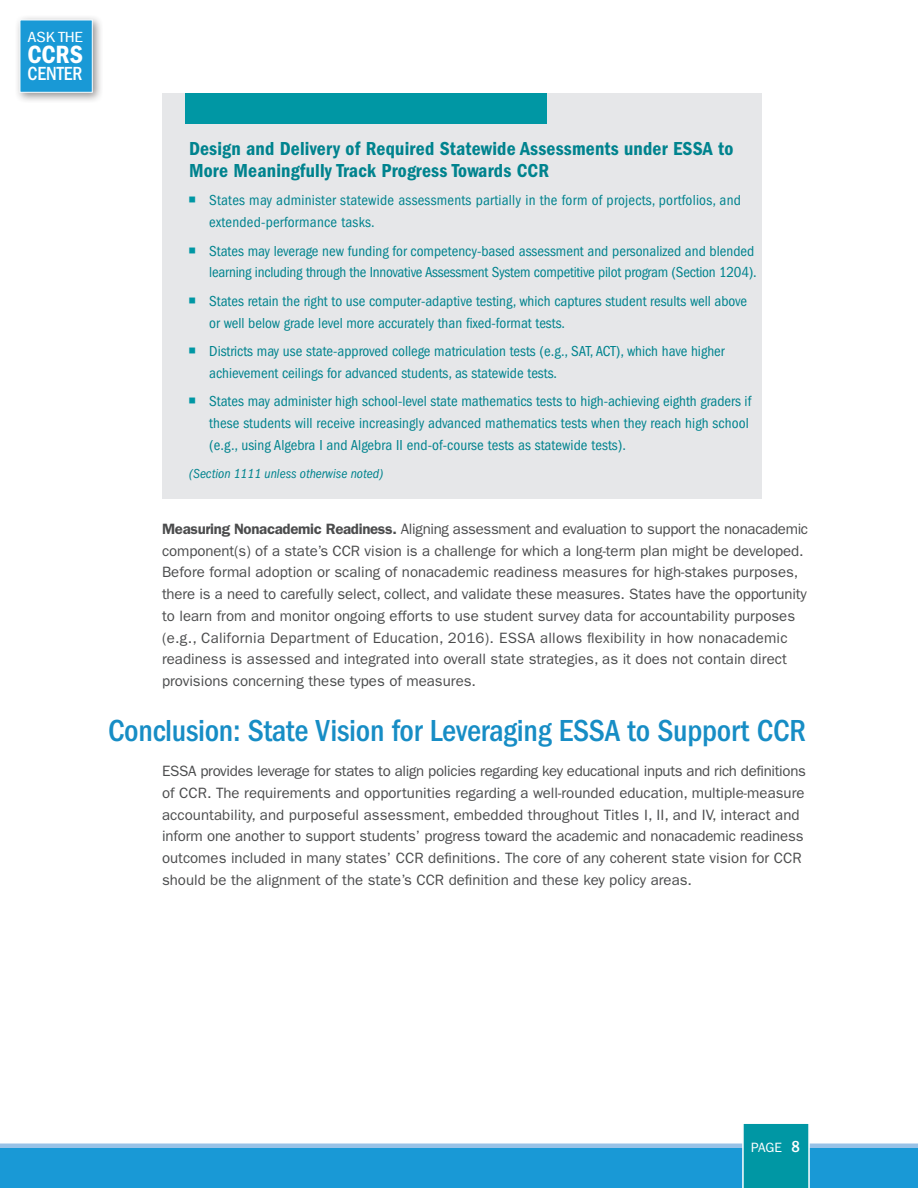
<style>
.page{position:relative;width:918px;height:1188px;background:#fff}
.page>*{position:absolute;margin:0;border:0;box-sizing:border-box;transform-origin:0 0}
.t1{font:500 condensed 31.5px "ITC Franklin Gothic Std";letter-spacing:-.01em;color:#178dc5}
.t2{font:25.8px "ITC Franklin Gothic Std Dm Cd";color:#fff}
.t3{font:500 condensed 19.65px "ITC Franklin Gothic Std";color:#fff;scale:.96 1}
.t4{font:19.5px/21.8px "ITC Franklin Gothic Std Dm Cd";letter-spacing:.01em;color:#00838e}
.t5{font:condensed 15.15px "ITC Franklin Gothic Std";letter-spacing:-.01em;color:#fff;scale:1.21 1}
.t6{font:15px/21.8px "ITC Franklin Gothic Std";color:#4b4c4d}
.t7{font:condensed 15px/21.8px "ITC Franklin Gothic Std";color:#00838e}
.t8{font:italic condensed 13.5px "ITC Franklin Gothic Std";color:#00838e}
.t9{font:13.5px "ITC Franklin Gothic Std";color:#fff}
.s1{color:#0097a4}
.s2{font-weight:600}
.s3{font-weight:500;font-stretch:condensed;font-size:16.5px}
</style>
<div class="page">
<div style="left:0;top:1147px;width:918px;height:41px;background:#1999d6"></div>
<hr style="left:0;top:1144px;width:918px;height:4px;background:#98c2e7">
<div style="left:742px;top:1124px;width:68px;height:64px;background:#0097a4"></div>
<div style="left:15px;top:15px;width:89px;height:89px;background:#231f20;opacity:.48"></div>
<div style="left:20px;top:20px;width:73px;height:73px;background:#1999d6;border:1px solid #fff"></div>
<div style="left:162px;top:94px;width:599px;height:405px;background:#e6e7e9"></div>
<div style="left:185px;top:94px;width:361px;height:30px;background:#0097a4"></div>
<p class="t5" style="left:27px;top:29px;width:47px">ASK THE</p>
<h2 class="t2" style="left:27px;top:39px;width:57px">CCRS</h2>
<h3 class="t3" style="left:27px;top:62px;width:59px">CENTER</h3>
<h3 class="t4" style="left:189px;top:138px;width:546px">Design and Delivery of Required Statewide Assessments under ESSA to<br>More Meaningfully Track Progress Towards CCR</h3>
<p class="t7" style="left:209px;top:190px;width:533px;text-indent:-21px"><span class="s1">○</span> States may administer statewide assessments partially in the form of projects, portfolios, and extended-performance tasks.</p>
<p class="t7" style="left:188px;top:240px;width:570px;text-align:right"><span class="s1">○</span> States may leverage new funding for competency-based assessment and personalized and blended learning including through the Innovative Assessment System competitive pilot program (Section 1204).</p>
<p class="t7" style="left:209px;top:290px;width:539px;text-indent:-21px"><span class="s1">○</span> States retain the right to use computer-adaptive testing, which captures student results well above or well below grade level more accurately than fixed-format tests.</p>
<p class="t7" style="left:209px;top:340px;width:517px;text-indent:-21px"><span class="s1">○</span> Districts may use state-approved college matriculation tests (e.g., SAT, ACT), which have higher achievement ceilings for advanced students, as statewide tests.</p>
<p class="t7" style="left:209px;top:391px;width:544px;text-indent:-21px"><span class="s1">○</span> States may administer high school-level state mathematics tests to high-achieving eighth graders if these students will receive increasingly advanced mathematics tests when they reach high school (e.g., using Algebra I and Algebra II end-of-course tests as statewide tests).</p>
<p class="t8" style="left:189px;top:466px;width:196px">(Section 1111 unless otherwise noted)</p>
<p class="t6" style="left:162px;top:518px;width:648px"><span class="s2">Measuring Nonacademic Readiness.</span> Aligning assessment and evaluation to support the nonacademic component(s) of a state’s CCR vision is a challenge for which a long-term plan might be developed.<br>Before formal adoption or scaling of nonacademic readiness measures for high-stakes purposes, there is a need to carefully select, collect, and validate these measures. States have the opportunity to learn from and monitor ongoing efforts to use student survey data for accountability purposes (e.g., California Department of Education, 2016). ESSA allows flexibility in how nonacademic readiness is assessed and integrated into overall state strategies, as it does not contain direct provisions concerning these types of measures.</p>
<h1 class="t1" style="left:108px;top:712px;width:700px">Conclusion: State Vision for Leveraging ESSA to Support CCR</h1>
<p class="t6" style="left:162px;top:760px;width:646px">ESSA provides leverage for states to align policies regarding key educational inputs and rich definitions of CCR. The requirements and opportunities regarding a well-rounded education, multiple-measure accountability, and purposeful assessment, embedded throughout Titles I, II, and IV, interact and inform one another to support students’ progress toward the academic and nonacademic readiness outcomes included in many states’ CCR definitions. The core of any coherent state vision for CCR should be the alignment of the state’s CCR definition and these key policy areas.</p>
<p class="t9" style="left:751px;top:1140px;width:50px">PAGE <span class="s3">8</span></p>
</div>
